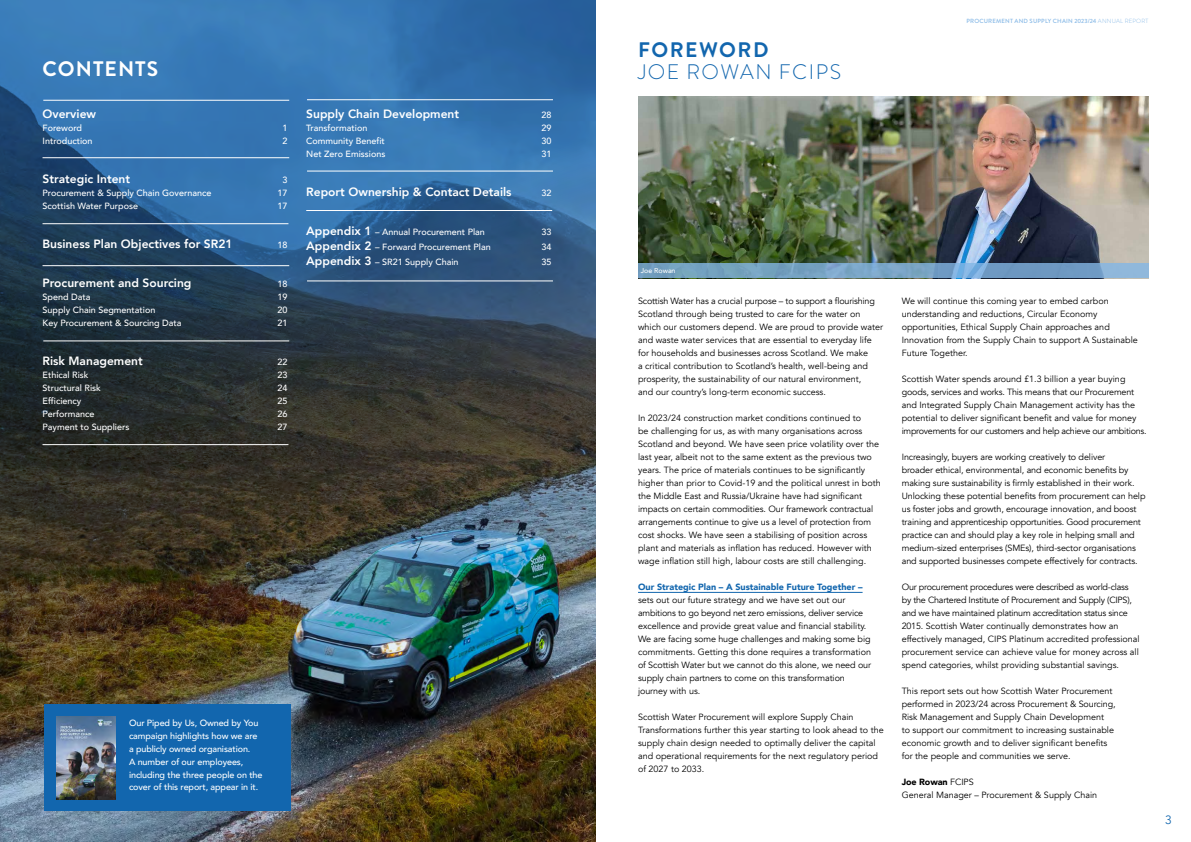
<style>
.page{position:relative;width:1191px;height:842px;background:#fff}
.page>*{position:absolute;margin:0;border:0;box-sizing:border-box;transform-origin:0 0}
.t1{font:300 21px "Brandon Grotesque";letter-spacing:.07em;color:#1266ae}
.t2{font:700 21px "Brandon Grotesque";letter-spacing:.05em;color:#fff}
.t3{font:700 21px "Brandon Grotesque";letter-spacing:.07em;color:#1266ae}
.t4{font:800 12px "Avenir";color:#fff}
.t5{font:12px "Avenir";color:#1266ae}
.t6{font:9px/13px "Avenir";color:#000}
.t7{font:500 9px/13px "Avenir";color:#fff}
.t8{font:900 9px "Avenir";color:#1266ae}
.t9{font:500 7px "Avenir";color:#fff}
.t10{font:500 6px "Brandon Grotesque";letter-spacing:.03em;color:#84b7e6}
.s1{font-weight:800;font-size:12px}
.s2{font-weight:300}
.s3{font-weight:900}
</style>
<div class="page">
<img style="left:638px;top:96px;width:510px;height:167px">
<img style="left:0;top:0;width:595px;height:842px">
<hr style="left:43px;top:100px;width:246px;height:1px;background:#fff">
<hr style="left:43px;top:223px;width:245px;height:1px;background:#fff">
<hr style="left:43px;top:157px;width:246px;height:1px;background:#fff">
<hr style="left:43px;top:265px;width:246px;height:1px;background:#fff">
<hr style="left:43px;top:341px;width:246px;height:1px;background:#fff">
<hr style="left:43px;top:444px;width:245px;height:1px;background:#fff">
<hr style="left:307px;top:99px;width:246px;height:1px;background:#fff">
<hr style="left:307px;top:171px;width:246px;height:1px;background:#fff">
<hr style="left:306px;top:210px;width:246px;height:1px;background:#fff">
<svg style="left:638px;top:263px;width:510px;height:15px;background:#76a3c6"></svg>
<hr style="left:307px;top:281px;width:246px;height:1px;background:#fff">
<hr style="left:638px;top:592px;width:224px;height:1px;background:#1266ae">
<div style="left:44px;top:704px;width:247px;height:106px;background:#1266ae"></div>
<img style="left:56px;top:717px;width:60px;height:82px">
<h1 class="t2" style="left:43px;top:54px;width:117px">CONTENTS</h1>
<h2 class="t4" style="left:43px;top:104px;width:55px">Overview</h2>
<p class="t7" style="left:43px;top:120px;width:41px">Foreword</p>
<p class="t7" style="left:283px;top:120px;width:7px">1</p>
<p class="t7" style="left:43px;top:133px;width:52px">Introduction</p>
<p class="t7" style="left:283px;top:133px;width:7px">2</p>
<h2 class="t4" style="left:43px;top:169px;width:89px">Strategic Intent</h2>
<p class="t7" style="left:283px;top:172px;width:7px">3</p>
<p class="t7" style="left:43px;top:185px;width:170px">Procurement &amp; Supply Chain Governance</p>
<p class="t7" style="left:278px;top:185px;width:12px">17</p>
<p class="t7" style="left:43px;top:198px;width:97px">Scottish Water Purpose</p>
<p class="t7" style="left:278px;top:198px;width:12px">17</p>
<h2 class="t4" style="left:43px;top:234px;width:191px">Business Plan Objectives for SR21</h2>
<p class="t7" style="left:278px;top:237px;width:12px">18</p>
<h2 class="t4" style="left:43px;top:273px;width:150px">Procurement and Sourcing</h2>
<p class="t7" style="left:278px;top:276px;width:12px">18</p>
<p class="t7" style="left:43px;top:289px;width:49px">Spend Data</p>
<p class="t7" style="left:278px;top:289px;width:12px">19</p>
<p class="t7" style="left:43px;top:302px;width:114px">Supply Chain Segmentation</p>
<p class="t7" style="left:278px;top:302px;width:12px">20</p>
<p class="t7" style="left:43px;top:315px;width:141px">Key Procurement &amp; Sourcing Data</p>
<p class="t7" style="left:278px;top:315px;width:12px">21</p>
<h2 class="t4" style="left:43px;top:351px;width:102px">Risk Management</h2>
<p class="t7" style="left:278px;top:354px;width:12px">22</p>
<p class="t7" style="left:43px;top:367px;width:47px">Ethical Risk</p>
<p class="t7" style="left:278px;top:367px;width:12px">23</p>
<p class="t7" style="left:43px;top:380px;width:60px">Structural Risk</p>
<p class="t7" style="left:278px;top:380px;width:12px">24</p>
<p class="t7" style="left:43px;top:393px;width:40px">Efficiency</p>
<p class="t7" style="left:278px;top:393px;width:12px">25</p>
<p class="t7" style="left:43px;top:406px;width:54px">Performance</p>
<p class="t7" style="left:278px;top:406px;width:12px">26</p>
<p class="t7" style="left:43px;top:419px;width:88px">Payment to Suppliers</p>
<p class="t7" style="left:278px;top:419px;width:12px">27</p>
<h2 class="t4" style="left:306px;top:104px;width:154px">Supply Chain Development</h2>
<p class="t7" style="left:541px;top:107px;width:12px">28</p>
<p class="t7" style="left:306px;top:120px;width:63px">Transformation</p>
<p class="t7" style="left:541px;top:120px;width:12px">29</p>
<p class="t7" style="left:306px;top:133px;width:80px">Community Benefit</p>
<p class="t7" style="left:541px;top:133px;width:12px">30</p>
<p class="t7" style="left:306px;top:146px;width:81px">Net Zero Emissions</p>
<p class="t7" style="left:541px;top:146px;width:12px">31</p>
<h2 class="t4" style="left:306px;top:182px;width:207px">Report Ownership &amp; Contact Details</h2>
<p class="t7" style="left:541px;top:185px;width:12px">32</p>
<p class="t7" style="left:306px;top:224px;width:180px"><span class="s1">Appendix 1</span> – Annual Procurement Plan</p>
<p class="t7" style="left:541px;top:224px;width:12px">33</p>
<p class="t7" style="left:306px;top:239px;width:186px"><span class="s1">Appendix 2</span> – Forward Procurement Plan</p>
<p class="t7" style="left:541px;top:239px;width:12px">34</p>
<p class="t7" style="left:306px;top:254px;width:154px"><span class="s1">Appendix 3</span> – SR21 Supply Chain</p>
<p class="t7" style="left:541px;top:254px;width:12px">35</p>
<p class="t7" style="left:129px;top:715px;width:135px">Our Piped by Us, Owned by You campaign highlights how we are a publicly owned organisation.<br>A number of our employees, including the three people on the cover of this report, appear in it.</p>
<h1 class="t3" style="left:638px;top:35px;width:132px">FOREWORD</h1>
<h1 class="t1" style="left:638px;top:57px;width:204px">JOE ROWAN FCIPS</h1>
<p class="t10" style="left:966px;top:17px;width:183px">PROCUREMENT AND SUPPLY CHAIN 2023/24 <span class="s2">ANNUAL REPORT</span></p>
<p class="t9" style="left:641px;top:265px;width:36px">Joe Rowan</p>
<p class="t6" style="left:638px;top:295px;width:246px">Scottish Water has a crucial purpose – to support a flourishing Scotland through being trusted to care for the water on which our customers depend. We are proud to provide water and waste water services that are essential to everyday life for households and businesses across Scotland. We make<br>a critical contribution to Scotland’s health, well-being and prosperity, the sustainability of our natural environment,<br>and our country’s long-term economic success.</p>
<p class="t6" style="left:638px;top:412px;width:244px">In 2023/24 construction market conditions continued to<br>be challenging for us, as with many organisations across Scotland and beyond. We have seen price volatility over the last year, albeit not to the same extent as the previous two years. The price of materials continues to be significantly higher than prior to Covid-19 and the political unrest in both the Middle East and Russia/Ukraine have had significant impacts on certain commodities. Our framework contractual arrangements continue to give us a level of protection from cost shocks. We have seen a stabilising of position across plant and materials as inflation has reduced. However with wage inflation still high, labour costs are still challenging.</p>
<p class="t8" style="left:638px;top:579px;width:226px">Our Strategic Plan – A Sustainable Future Together –</p>
<p class="t6" style="left:638px;top:594px;width:235px">sets out our future strategy and we have set out our ambitions to go beyond net zero emissions, deliver service excellence and provide great value and financial stability.<br>We are facing some huge challenges and making some big commitments. Getting this done requires a transformation of Scottish Water but we cannot do this alone, we need our supply chain partners to come on this transformation journey with us.</p>
<p class="t6" style="left:638px;top:711px;width:247px">Scottish Water Procurement will explore Supply Chain Transformations further this year starting to look ahead to the supply chain design needed to optimally deliver the capital and operational requirements for the next regulatory period of 2027 to 2033.</p>
<p class="t6" style="left:901px;top:295px;width:238px">We will continue this coming year to embed carbon understanding and reductions, Circular Economy opportunities, Ethical Supply Chain approaches and Innovation from the Supply Chain to support A Sustainable Future Together.</p>
<p class="t6" style="left:901px;top:373px;width:246px">Scottish Water spends around £1.3 billion a year buying goods, services and works. This means that our Procurement and Integrated Supply Chain Management activity has the potential to deliver significant benefit and value for money improvements for our customers and help achieve our ambitions.</p>
<p class="t6" style="left:901px;top:451px;width:245px">Increasingly, buyers are working creatively to deliver<br>broader ethical, environmental, and economic benefits by making sure sustainability is firmly established in their work.<br>Unlocking these potential benefits from procurement can help us foster jobs and growth, encourage innovation, and boost training and apprenticeship opportunities. Good procurement practice can and should play a key role in helping small and medium-sized enterprises (SMEs), third-sector organisations and supported businesses compete effectively for contracts.</p>
<p class="t6" style="left:901px;top:581px;width:239px">Our procurement procedures were described as world-class by the Chartered Institute of Procurement and Supply (CIPS), and we have maintained platinum accreditation status since 2015. Scottish Water continually demonstrates how an effectively managed, CIPS Platinum accredited professional procurement service can achieve value for money across all spend categories, whilst providing substantial savings.</p>
<p class="t6" style="left:901px;top:685px;width:215px">This report sets out how Scottish Water Procurement performed in 2023/24 across Procurement &amp; Sourcing, Risk Management and Supply Chain Development<br>to support our commitment to increasing sustainable economic growth and to deliver significant benefits for the people and communities we serve.</p>
<p class="t6" style="left:901px;top:776px;width:197px"><span class="s3">Joe Rowan</span> FCIPS<br>General Manager – Procurement &amp; Supply Chain</p>
<h2 class="t5" style="left:1165px;top:813px;width:8px">3</h2>
</div>
